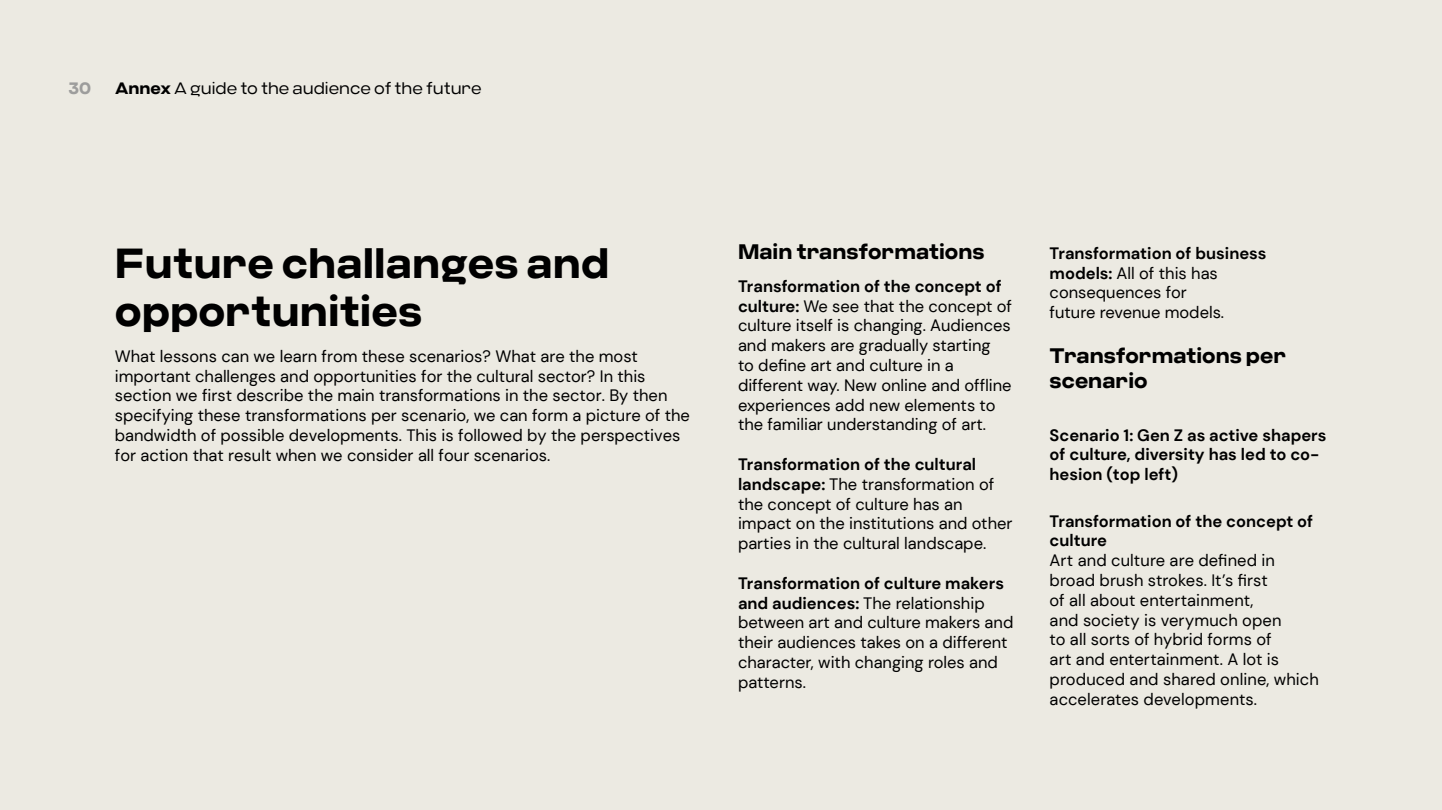
<style>
.page{position:relative;width:1442px;height:810px;background:#fff}
.page>*{position:absolute;margin:0;border:0;box-sizing:border-box;transform-origin:0 0}
.t1{font:700 42px/48.2px "Criteria CF";color:#000}
.t2{font:700 21px/25.2px "Criteria CF";color:#000}
.t3{font:16.5px/19.8px "DM Sans";color:#000}
.t4{font:700 16.5px/19.8px "DM Sans";color:#000}
.t5{font:300 16.5px "Criteria CF";color:#000}
.t6{font:700 16.5px "Criteria CF";color:#9d9d9c}
.s1{font-weight:700}
</style>
<div class="page">
<div style="left:0;top:0;width:1441px;height:810px;background:#eceae2"></div>
<p class="t6" style="left:69px;top:78px;width:24px">30</p>
<p class="t5" style="left:115px;top:78px;width:368px"><span class="s1">Annex</span> A guide to the audience of the future</p>
<h2 class="t1" style="left:115px;top:241px;width:496px">Future challanges and opportunities</h2>
<p class="t3" style="left:115px;top:346px;width:576px">What lessons can we learn from these scenarios? What are the most important challenges and opportunities for the cultural sector? In this section we first describe the main transformations in the sector. By then specifying these transformations per scenario, we can form a picture of the bandwidth of possible developments. This is followed by the perspectives for action that result when we consider all four scenarios.</p>
<h3 class="t2" style="left:738px;top:240px;width:248px">Main transformations</h3>
<p class="t3" style="left:738px;top:276px;width:275px"><span class="s1">Transformation of the concept of culture:</span> We see that the concept of culture itself is changing. Audiences and makers are gradually starting</p>
<p class="t3" style="left:738px;top:355px;width:275px">to define art and culture in a different way. New online and offline</p>
<p class="t3" style="left:738px;top:395px;width:259px">experiences add new elements to the familiar understanding of art.</p>
<p class="t3" style="left:738px;top:454px;width:276px"><span class="s1">Transformation of the cultural landscape:</span> The transformation of the concept of culture has an impact on the institutions and other parties in the cultural landscape.</p>
<p class="t3" style="left:738px;top:573px;width:277px"><span class="s1">Transformation of culture makers and audiences:</span> The relationship between art and culture makers and their audiences takes on a different character, with changing roles and patterns.</p>
<p class="t3" style="left:1049px;top:243px;width:218px"><span class="s1">Transformation of business models:</span> All of this has consequences for<br>future revenue models.</p>
<h3 class="t2" style="left:1049px;top:344px;width:238px">Transformations per scenario</h3>
<p class="t4" style="left:1049px;top:425px;width:278px">Scenario 1: Gen Z as active shapers of culture, diversity has led to co&shy;hesion (top left)</p>
<p class="t4" style="left:1049px;top:511px;width:265px">Transformation of the concept of</p>
<p class="t4" style="left:1049px;top:531px;width:59px">culture</p>
<p class="t3" style="left:1049px;top:550px;width:227px">Art and culture are defined in broad brush strokes. It’s first</p>
<p class="t3" style="left:1049px;top:590px;width:271px">of all about entertainment,<br>and society is verymuch open<br>to all sorts of hybrid forms of<br>art and entertainment. A lot is produced and shared online, which accelerates developments.</p>
</div>
